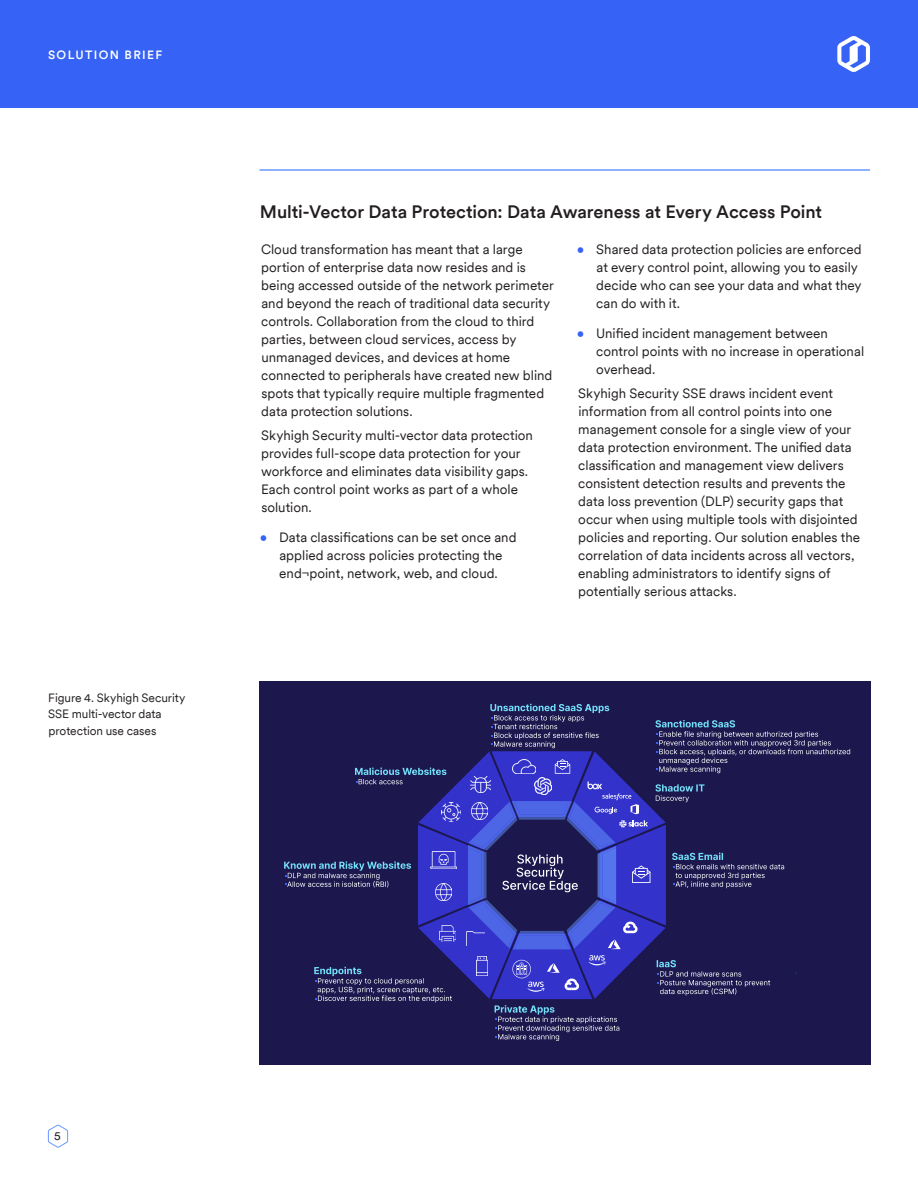
<style>
.page{position:relative;width:918px;height:1188px;background:#fff}
.page>*{position:absolute;margin:0;border:0;box-sizing:border-box;transform-origin:0 0}
.Sub_Head_1__12_16{font:500 18px "Circular XXTT";letter-spacing:-.005em;color:#231f20}
.Body_Copy__9_12{font:13.5px/18px "Circular XXTT";color:#231f20}
.Sidebar_Copy__8_11{font:12px/16.5px "Circular XXTT";letter-spacing:-.005em;color:#231f20}
.t1{font:500 12px "Circular XXTT";letter-spacing:.115em;color:#fff}
.t2{font:12px "Circular XXTT";color:#231f20}
.s1{color:#3663f5}
</style>
<div class="page">
<div style="left:0;top:0;width:918px;height:108px;background:#3663f5"></div>
<hr style="left:260px;top:169px;width:610px;height:2px;background:#69f">
<div style="left:259px;top:681px;width:612px;height:384px;background:#1c174d"></div>
<svg style="left:284px;top:704px;width:566px;height:337px"></svg>
<svg style="left:48px;top:1124px;width:20px;height:24px"></svg>
<svg style="left:837px;top:36px;width:33px;height:36px"></svg>
<p class="t1" style="left:48px;top:47px;width:116px">SOLUTION BRIEF</p>
<p class="Sidebar_Copy__8_11" style="left:48px;top:689px;width:139px">Figure 4. Skyhigh Security<br>SSE multi-vector data protection use cases</p>
<p class="Sub_Head_1__12_16" style="left:260px;top:199px;width:564px">Multi-Vector Data Protection: Data Awareness at Every Access Point</p>
<p class="Body_Copy__9_12" style="left:261px;top:240px;width:294px">Cloud transformation has meant that a large portion of enterprise data now resides and is being accessed outside of the network perimeter and beyond the reach of traditional data security controls. Collaboration from the cloud to third parties, between cloud services, access by unmanaged devices, and devices at home connected to peripherals have created new blind spots that typically require multiple fragmented data protection solutions.</p>
<p class="Body_Copy__9_12" style="left:261px;top:426px;width:274px">Skyhigh Security multi-vector data protection provides full-scope data protection for your workforce and eliminates data visibility gaps.<br>Each control point works as part of a whole solution.</p>
<p class="Body_Copy__9_12" style="left:260px;top:528px;width:258px;text-align:center"><span class="s1">•</span> Data classifications can be set once and applied across policies protecting the end¬point, network, web, and cloud.</p>
<p class="Body_Copy__9_12" style="left:596px;top:240px;width:267px;text-indent:-20px"><span class="s1">•</span> Shared data protection policies are enforced at every control point, allowing you to easily decide who can see your data and what they can do with it.</p>
<p class="Body_Copy__9_12" style="left:596px;top:324px;width:269px;text-indent:-20px"><span class="s1">•</span> Unified incident management between control points with no increase in operational overhead.</p>
<p class="Body_Copy__9_12" style="left:578px;top:384px;width:283px">Skyhigh Security SSE draws incident event information from all control points into one management console for a single view of your data protection environment. The unified data classification and management view delivers consistent detection results and prevents the data loss prevention (DLP) security gaps that occur when using multiple tools with disjointed policies and reporting. Our solution enables the correlation of data incidents across all vectors, enabling administrators to identify signs of potentially serious attacks.</p>
<p class="t2" style="left:54px;top:1128px;width:8px">5</p>
</div>
